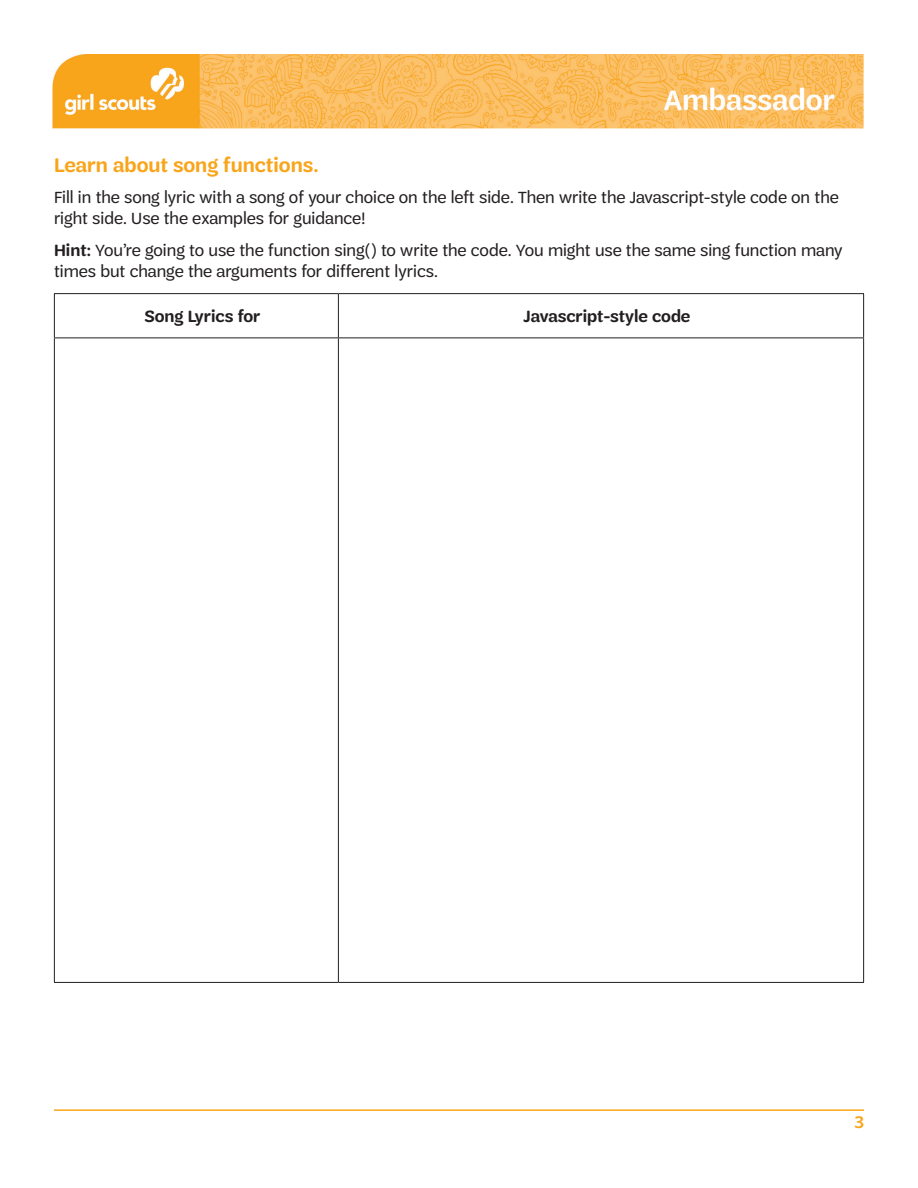
<style>
.page{position:relative;width:918px;height:1188px;background:#fff}
.page>*{position:absolute;margin:0;border:0;box-sizing:border-box;transform-origin:0 0}
.BODY_COPY{font:600 21px "Trefoil Sans";color:#f9a51b}
.PAGE_NUMBER{font:500 18px "Trefoil Sans";color:#f9a51b}
.BODY_COPY-2{font:17.4px/21px "Trefoil Sans";color:#231f20}
.BULLETED_COPY{font:600 17.4px "Trefoil Sans";color:#231f20}
.s1{font-weight:600}
</style>
<div class="page">
<hr style="left:54px;top:1109px;width:810px;height:2px;background:#f9a51b">
<img style="left:52px;top:54px;width:812px;height:74px">
<hr style="left:54px;top:293px;width:284px;height:1px;background:#231f20">
<hr style="left:54px;top:294px;width:1px;height:44px;background:#231f20">
<hr style="left:338px;top:293px;width:526px;height:1px;background:#231f20">
<hr style="left:338px;top:294px;width:1px;height:44px;background:#231f20">
<hr style="left:863px;top:294px;width:1px;height:44px;background:#231f20">
<hr style="left:54px;top:338px;width:284px;height:1px;background:#231f20">
<hr style="left:54px;top:338px;width:1px;height:644px;background:#231f20">
<hr style="left:338px;top:338px;width:526px;height:1px;background:#231f20">
<hr style="left:338px;top:338px;width:1px;height:644px;background:#231f20">
<hr style="left:863px;top:338px;width:1px;height:644px;background:#231f20">
<hr style="left:54px;top:982px;width:284px;height:1px;background:#231f20">
<hr style="left:338px;top:982px;width:526px;height:1px;background:#231f20">
<p class="BODY_COPY" style="left:54px;top:153px;width:266px">Learn about song functions.</p>
<p class="BODY_COPY-2" style="left:54px;top:187px;width:786px">Fill in the song lyric with a song of your choice on the left side. Then write the Javascript-style code on the right side. Use the examples for guidance!</p>
<p class="BODY_COPY-2" style="left:54px;top:240px;width:790px"><span class="s1">Hint:</span> You’re going to use the function sing() to write the code. You might use the same sing function many times but change the arguments for different lyrics.</p>
<p class="BULLETED_COPY" style="left:144px;top:307px;width:117px">Song Lyrics for</p>
<p class="BULLETED_COPY" style="left:524px;top:307px;width:168px">Javascript-style code</p>
<p class="PAGE_NUMBER" style="left:854px;top:1112px;width:11px">3</p>
</div>
